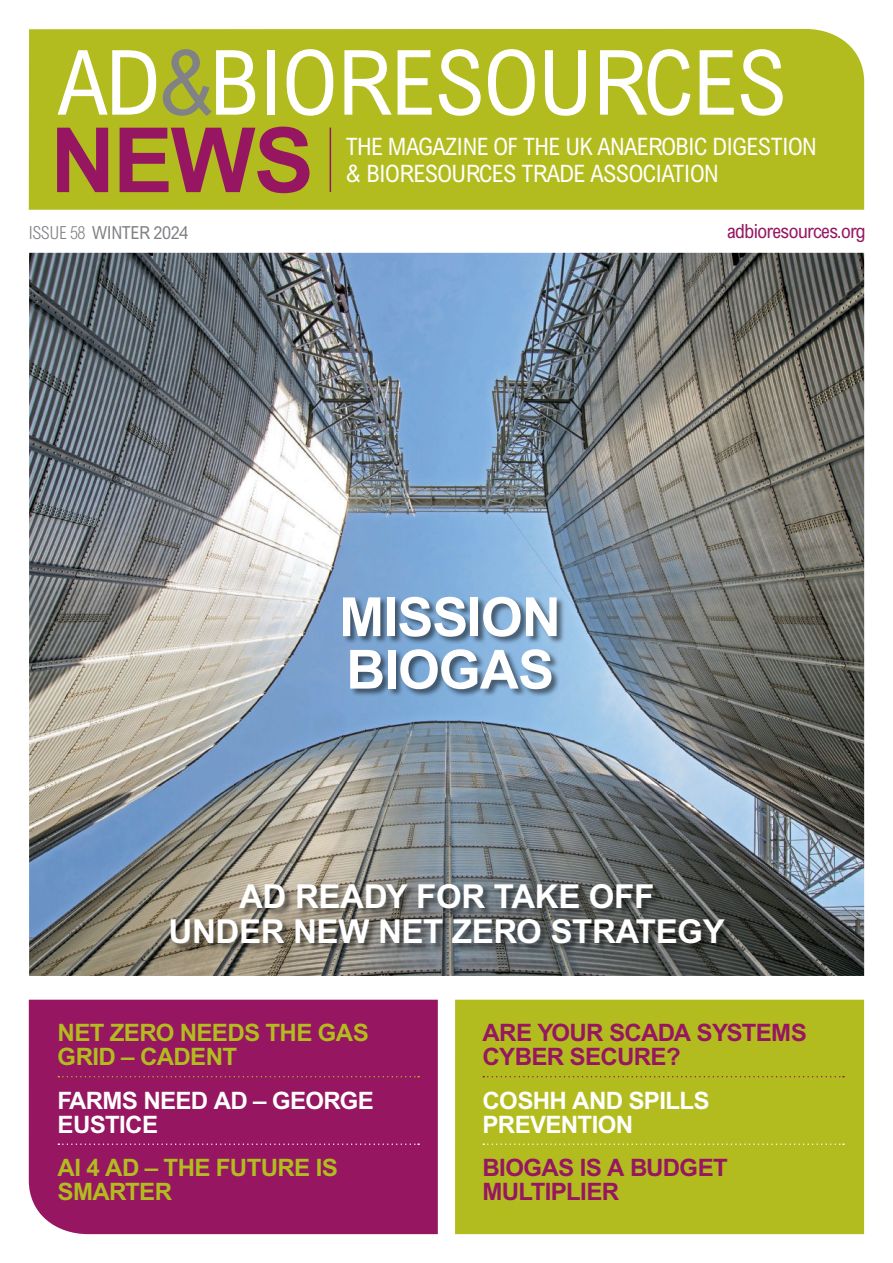
<style>
.page{position:relative;width:893px;height:1263px;background:#fff}
.page>*{position:absolute;margin:0;border:0;box-sizing:border-box;transform-origin:0 0}
.t1{font:condensed 90px "Arial";letter-spacing:-.01em;color:#fff}
.t2{font:700 90px "Arial";color:#961661}
.t3{font:700 54px/52.5px "Arial";letter-spacing:-.02em;color:#fff}
.t4{font:700 33px/34.5px "Arial";letter-spacing:-.01em;color:#fff;text-align:center}
.t5{font:condensed 24px/27px "Arial";letter-spacing:-.025em;color:#fff}
.t6{font:700 24px/24px "Arial";letter-spacing:-.025em;color:#961661}
.t7{font:700 24px/24px "Arial";letter-spacing:-.025em;color:#b3bc1e}
.t8{font:700 24px/24px "Arial";letter-spacing:-.025em;color:#fff}
.t9{font:condensed 19.5px "Arial";letter-spacing:-.025em;color:#961661}
.t10{font:condensed 18px "Arial";letter-spacing:-.025em;color:#808285}
.s1{color:#808285}
.s2{font-weight:300}
</style>
<div class="page">
<div style="left:29px;top:29px;width:835px;height:181px;background:#b3bc1e"></div>
<div style="left:29px;top:1000px;width:409px;height:234px;background:#961661"></div>
<div style="left:455px;top:1000px;width:409px;height:234px;background:#b3bc1e"></div>
<hr style="left:330px;top:128px;width:1px;height:64px;background:#961661">
<svg style="left:58px;top:1076px;width:361px;height:1px"></svg>
<svg style="left:58px;top:1143px;width:361px;height:2px"></svg>
<img style="left:29px;top:253px;width:835px;height:723px">
<div style="left:343px;top:597px;width:222px;height:101px;background:#000;opacity:.5"></div>
<div style="left:171px;top:884px;width:562px;height:68px;background:#000;opacity:.5"></div>
<svg style="left:483px;top:1076px;width:361px;height:1px"></svg>
<svg style="left:483px;top:1143px;width:361px;height:2px"></svg>
<h1 class="t1" style="left:58px;top:49px;width:731px">AD<span class="s1">&amp;</span>BIORESOURCES</h1>
<h1 class="t2" style="left:50px;top:127px;width:265px">NEWS</h1>
<p class="t5" style="left:346px;top:136px;width:473px">THE MAGAZINE OF THE UK ANAEROBIC DIGESTION &amp; BIORESOURCES TRADE ASSOCIATION</p>
<p class="t10" style="left:29px;top:226px;width:161px"><span class="s2">ISSUE 58</span> WINTER 2024</p>
<h2 class="t3" style="left:339px;top:596px;width:223px">MISSION<br>BIOGAS</h2>
<p class="t9" style="left:727px;top:223px;width:140px">adbioresources.org</p>
<h3 class="t4" style="left:169px;top:883px;width:558px">AD READY FOR TAKE OFF<br>UNDER NEW NET ZERO STRATEGY</h3>
<p class="t7" style="left:58px;top:1023px;width:313px">NET ZERO NEEDS THE GAS<br>GRID – CADENT</p>
<p class="t8" style="left:58px;top:1090px;width:318px">FARMS NEED AD – GEORGE<br>EUSTICE</p>
<p class="t7" style="left:58px;top:1158px;width:282px">AI 4 AD – THE FUTURE IS<br>SMARTER</p>
<p class="t6" style="left:482px;top:1023px;width:326px">ARE YOUR SCADA SYSTEMS<br>CYBER SECURE?</p>
<p class="t8" style="left:482px;top:1090px;width:229px">COSHH AND SPILLS<br>PREVENTION</p>
<p class="t6" style="left:482px;top:1158px;width:247px">BIOGAS IS A BUDGET<br>MULTIPLIER</p>
</div>
